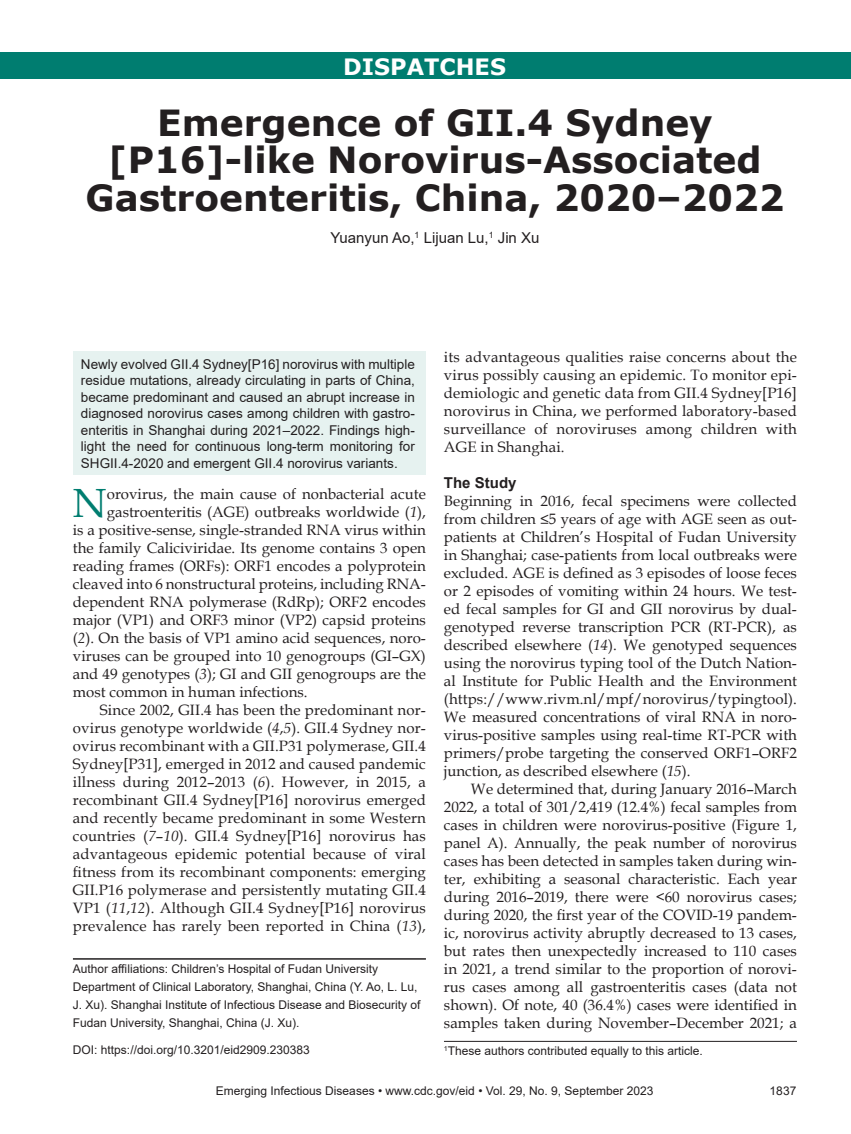
<style>
.page{position:relative;width:851px;height:1134px;background:#fff}
.page>*{position:absolute;margin:0;border:0;box-sizing:border-box;transform-origin:0 0}
.t1{font:40.8px "Book Antiqua";color:#007d70}
.t2{font:700 36px/37.5px "Verdana";color:#231f20;text-align:center}
.t3{font:700 22.5px "Verdana";color:#fff}
.t4{font:15px/18px "Book Antiqua";color:#231f20;text-align:justify}
.t5{font:15px "Arial";color:#231f20}
.t6{font:700 15px "Arial";color:#231f20}
.t7{font:13.5px/16.5px "Arial";color:#231f20;text-align:justify}
.t8{font:12px/18px "Arial";color:#231f20}
.s1{font-style:italic}
</style>
<div class="page">
<div style="left:73px;top:351px;width:353px;height:124px;background:#e6f2f0"></div>
<div style="left:0;top:52px;width:850px;height:26px;background:#007d70"></div>
<hr style="left:444px;top:1041px;width:353px;height:1px;background:#231f20">
<hr style="left:73px;top:958px;width:353px;height:2px;background:#231f20">
<h3 class="t3" style="left:343px;top:51px;width:164px">DISPATCHES</h3>
<h2 class="t2" style="left:85px;top:103px;width:700px">Emergence of GII.4 Sydney [P16]-like Norovirus-Associated<br>Gastroenteritis, China, 2020–2022</h2>
<p class="t5" style="left:330px;top:228px;width:211px">Yuanyun Ao,<sup>1</sup> Lijuan Lu,<sup>1</sup> Jin Xu</p>
<p class="t7" style="left:81px;top:355px;width:335px">Newly evolved GII.4 Sydney[P16] norovirus with multiple residue mutations, already circulating in parts of China, became predominant and caused an abrupt increase in diagnosed norovirus cases among children with gastro&shy;enteritis in Shanghai during 2021–2022. Findings high&shy;light the need for continuous long-term monitoring for SHGII.4-2020 and emergent GII.4 norovirus variants.</p>
<h1 class="t1" style="left:73px;top:475px;width:35px">N</h1>
<p class="t4" style="left:107px;top:485px;width:320px">orovirus, the main cause of nonbacterial acute</p>
<p class="t4" style="left:107px;top:503px;width:320px">gastroenteritis (AGE) outbreaks worldwide (<span class="s1">1</span>),</p>
<p class="t4" style="left:73px;top:521px;width:354px">is a positive-sense, single-stranded RNA virus within</p>
<p class="t4" style="left:73px;top:539px;width:354px">the family Caliciviridae. Its genome contains 3 open</p>
<p class="t4" style="left:73px;top:557px;width:354px">reading frames (ORFs): ORF1 encodes a polyprotein</p>
<p class="t4" style="left:73px;top:575px;width:354px">cleaved into 6 nonstructural proteins, including RNA-</p>
<p class="t4" style="left:73px;top:593px;width:354px">dependent RNA polymerase (RdRp); ORF2 encodes</p>
<p class="t4" style="left:73px;top:611px;width:354px">major (VP1) and ORF3 minor (VP2) capsid proteins</p>
<p class="t4" style="left:73px;top:629px;width:354px">(<span class="s1">2</span>). On the basis of VP1 amino acid sequences, noro-</p>
<p class="t4" style="left:73px;top:647px;width:354px">viruses can be grouped into 10 genogroups (GI–GX)</p>
<p class="t4" style="left:73px;top:665px;width:354px">and 49 genotypes (<span class="s1">3</span>); GI and GII genogroups are the</p>
<p class="t4" style="left:73px;top:683px;width:236px">most common in human infections.</p>
<p class="t4" style="left:100px;top:701px;width:327px">Since 2002, GII.4 has been the predominant nor-</p>
<p class="t4" style="left:73px;top:719px;width:354px">ovirus genotype worldwide (<span class="s1">4</span>,<span class="s1">5</span>). GII.4 Sydney nor-</p>
<p class="t4" style="left:73px;top:737px;width:354px">ovirus recombinant with a GII.P31 polymerase, GII.4</p>
<p class="t4" style="left:73px;top:755px;width:354px">Sydney[P31], emerged in 2012 and caused pandemic</p>
<p class="t4" style="left:73px;top:773px;width:354px">illness during 2012–2013 (<span class="s1">6</span>). However, in 2015, a</p>
<p class="t4" style="left:73px;top:791px;width:354px">recombinant GII.4 Sydney[P16] norovirus emerged</p>
<p class="t4" style="left:73px;top:809px;width:354px">and recently became predominant in some Western</p>
<p class="t4" style="left:73px;top:827px;width:354px">countries (<span class="s1">7</span>–<span class="s1">10</span>). GII.4 Sydney[P16] norovirus has</p>
<p class="t4" style="left:73px;top:845px;width:354px">advantageous epidemic potential because of viral</p>
<p class="t4" style="left:73px;top:863px;width:354px">fitness from its recombinant components: emerging</p>
<p class="t4" style="left:73px;top:881px;width:354px">GII.P16 polymerase and persistently mutating GII.4</p>
<p class="t4" style="left:73px;top:899px;width:354px">VP1 (<span class="s1">11</span>,<span class="s1">12</span>). Although GII.4 Sydney[P16] norovirus</p>
<p class="t4" style="left:73px;top:917px;width:354px">prevalence has rarely been reported in China (<span class="s1">13</span>),</p>
<p class="t8" style="left:73px;top:960px;width:349px">Author affiliations: Children’s Hospital of Fudan University Department of Clinical Laboratory, Shanghai, China (Y. Ao, L. Lu, J. Xu). Shanghai Institute of Infectious Disease and Biosecurity of Fudan University, Shanghai, China (J. Xu).</p>
<p class="t8" style="left:73px;top:1041px;width:238px">DOI: https://doi.org/10.3201/eid2909.230383</p>
<p class="t4" style="left:444px;top:347px;width:354px">its advantageous qualities raise concerns about the virus possibly causing an epidemic. To monitor epi&shy;demiologic and genetic data from GII.4 Sydney[P16] norovirus in China, we performed laboratory-based surveillance of noroviruses among children with AGE in Shanghai.</p>
<p class="t6" style="left:444px;top:472px;width:74px">The Study</p>
<p class="t4" style="left:444px;top:491px;width:354px">Beginning in 2016, fecal specimens were collected from children ≤5 years of age with AGE seen as out&shy;patients at Children’s Hospital of Fudan University in Shanghai; case-patients from local outbreaks were excluded. AGE is defined as 3 episodes of loose feces or 2 episodes of vomiting within 24 hours. We test&shy;ed fecal samples for GI and GII norovirus by dual&shy;genotyped reverse transcription PCR (RT-PCR), as described elsewhere (<span class="s1">14</span>). We genotyped sequences using the norovirus typing tool of the Dutch Nation&shy;al Institute for Public Health and the Environment (https://www.rivm.nl/mpf/norovirus/typingtool).<br>We measured concentrations of viral RNA in noro&shy;virus-positive samples using real-time RT-PCR with primers/probe targeting the conserved ORF1–ORF2 junction, as described elsewhere (<span class="s1">15</span>).</p>
<p class="t4" style="left:444px;top:779px;width:354px;text-indent:27px">We determined that, during January 2016–March 2022, a total of 301/2,419 (12.4%) fecal samples from cases in children were norovirus-positive (Figure 1, panel A). Annually, the peak number of norovirus cases has been detected in samples taken during win&shy;ter, exhibiting a seasonal characteristic. Each year during 2016–2019, there were &lt;60 norovirus cases; during 2020, the first year of the COVID-19 pandem&shy;ic, norovirus activity abruptly decreased to 13 cases, but rates then unexpectedly increased to 110 cases in 2021, a trend similar to the proportion of norovi&shy;rus cases among all gastroenteritis cases (data not shown). Of note, 40 (36.4%) cases were identified in samples taken during November–December 2021; a</p>
<p class="t8" style="left:444px;top:1042px;width:260px"><sup>1</sup>These authors contributed equally to this article.</p>
<p class="t8" style="left:216px;top:1082px;width:439px">Emerging Infectious Diseases • www.cdc.gov/eid • Vol. 29, No. 9, September 2023</p>
<p class="t8" style="left:769px;top:1082px;width:28px">1837</p>
</div>
